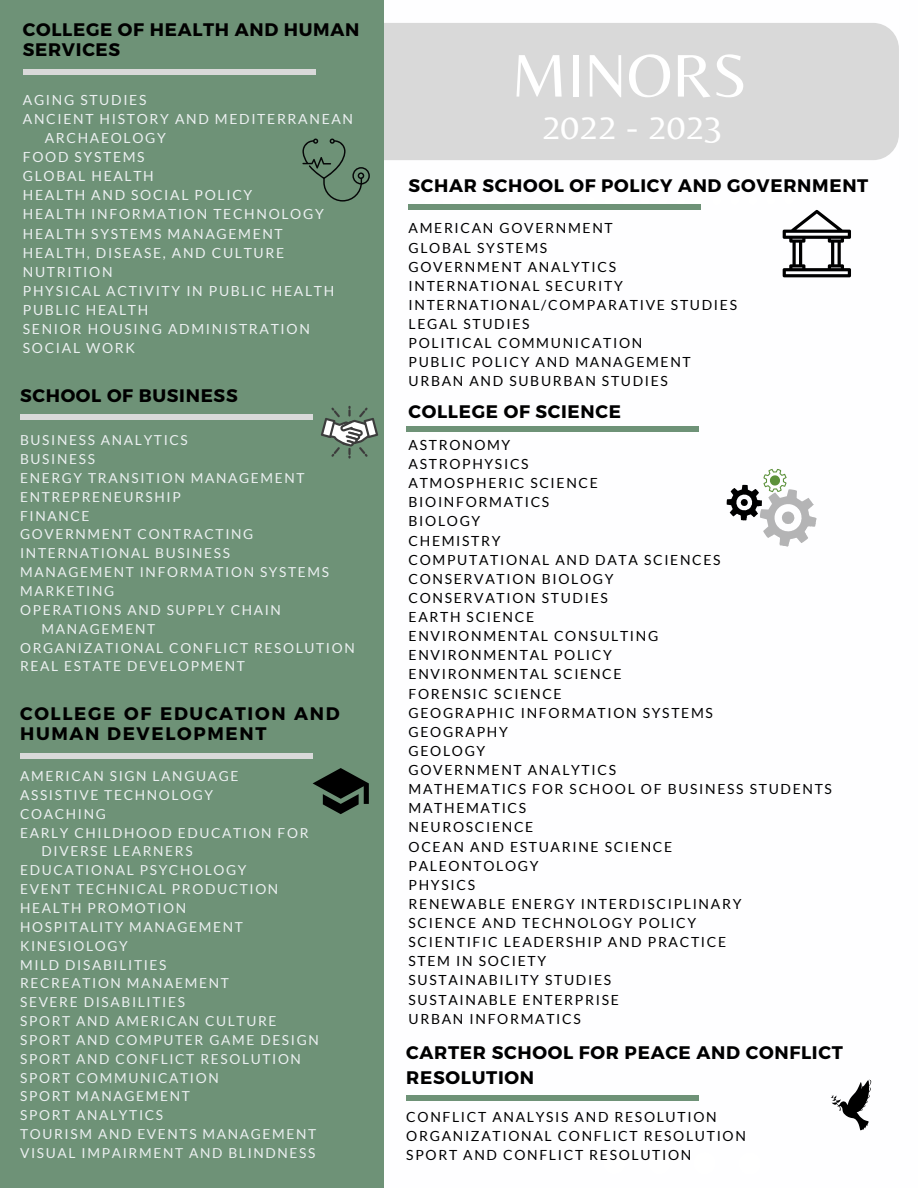
<style>
.page{position:relative;width:918px;height:1188px;background:#fff}
.page>*{position:absolute;margin:0;border:0;box-sizing:border-box;transform-origin:0 0}
.t1{font:62.55px "Belleza";color:#fff}
.t2{font:37.5px "Belleza";color:#fff}
.t3{font:700 18.15px/20.2px "Montserrat";letter-spacing:.04em;color:#000}
.t4{font:700 18.15px/20.2px "Montserrat";letter-spacing:.09em;color:#000}
.t5{font:13.95px/19.2px "Lato";letter-spacing:.12em;color:#000}
.t6{font:13.95px "Lato";letter-spacing:.12em;color:#ecf0f1}
.t7{font:13.8px "Lato";letter-spacing:.12em;color:#ecf0f1}
</style>
<div class="page">
<div style="left:230px;top:23px;width:669px;height:137px;background:#d9d9d9;border-radius:26px"></div>
<div style="left:0;top:0;width:384px;height:1188px;background:#6e9277"></div>
<div style="left:23px;top:69px;width:292px;height:6px;background:#d9d9d9"></div>
<div style="left:20px;top:415px;width:293px;height:5px;background:#d9d9d9"></div>
<div style="left:20px;top:753px;width:293px;height:6px;background:#d9d9d9"></div>
<div style="left:409px;top:204px;width:292px;height:6px;background:#6e9277"></div>
<div style="left:406px;top:427px;width:293px;height:5px;background:#6e9277"></div>
<svg style="left:302px;top:139px;width:68px;height:63px"></svg>
<svg style="left:321px;top:406px;width:57px;height:53px"></svg>
<svg style="left:782px;top:209px;width:69px;height:68px"></svg>
<svg style="left:313px;top:768px;width:56px;height:46px"></svg>
<svg style="left:727px;top:469px;width:89px;height:77px"></svg>
<svg style="left:831px;top:1080px;width:40px;height:50px"></svg>
<div style="left:406px;top:1095px;width:293px;height:6px;background:#6e9277"></div>
<h3 class="t3" style="left:23px;top:18px;width:338px">COLLEGE OF HEALTH AND HUMAN<br>SERVICES</h3>
<p class="t6" style="left:23px;top:91px;width:125px">AGING STUDIES</p>
<p class="t6" style="left:23px;top:110px;width:332px">ANCIENT HISTORY AND MEDITERRANEAN</p>
<p class="t6" style="left:45px;top:129px;width:123px">ARCHAEOLOGY</p>
<p class="t6" style="left:23px;top:148px;width:123px">FOOD SYSTEMS</p>
<p class="t6" style="left:23px;top:167px;width:133px">GLOBAL HEALTH</p>
<p class="t6" style="left:23px;top:186px;width:231px">HEALTH AND SOCIAL POLICY</p>
<p class="t6" style="left:23px;top:206px;width:302px">HEALTH INFORMATION TECHNOLOGY</p>
<p class="t6" style="left:23px;top:225px;width:262px">HEALTH SYSTEMS MANAGEMENT</p>
<p class="t6" style="left:23px;top:244px;width:263px">HEALTH, DISEASE, AND CULTURE</p>
<p class="t6" style="left:23px;top:263px;width:91px">NUTRITION</p>
<p class="t6" style="left:23px;top:282px;width:313px">PHYSICAL ACTIVITY IN PUBLIC HEALTH</p>
<p class="t6" style="left:23px;top:301px;width:127px">PUBLIC HEALTH</p>
<p class="t6" style="left:23px;top:320px;width:289px">SENIOR HOUSING ADMINISTRATION</p>
<p class="t6" style="left:23px;top:339px;width:114px">SOCIAL WORK</p>
<h3 class="t3" style="left:20px;top:384px;width:219px">SCHOOL OF BUSINESS</h3>
<p class="t7" style="left:20px;top:432px;width:169px">BUSINESS ANALYTICS</p>
<p class="t7" style="left:20px;top:450px;width:76px">BUSINESS</p>
<p class="t7" style="left:20px;top:469px;width:286px">ENERGY TRANSITION MANAGEMENT</p>
<p class="t7" style="left:20px;top:488px;width:162px">ENTREPRENEURSHIP</p>
<p class="t7" style="left:20px;top:507px;width:71px">FINANCE</p>
<p class="t7" style="left:20px;top:526px;width:235px">GOVERNMENT CONTRACTING</p>
<p class="t7" style="left:20px;top:545px;width:211px">INTERNATIONAL BUSINESS</p>
<p class="t7" style="left:20px;top:564px;width:311px">MANAGEMENT INFORMATION SYSTEMS</p>
<p class="t7" style="left:20px;top:582px;width:96px">MARKETING</p>
<p class="t7" style="left:20px;top:601px;width:262px">OPERATIONS AND SUPPLY CHAIN</p>
<p class="t7" style="left:42px;top:620px;width:115px">MANAGEMENT</p>
<p class="t7" style="left:20px;top:639px;width:336px">ORGANIZATIONAL CONFLICT RESOLUTION</p>
<p class="t7" style="left:20px;top:658px;width:226px">REAL ESTATE DEVELOPMENT</p>
<h3 class="t4" style="left:20px;top:703px;width:321px">COLLEGE OF EDUCATION AND<br>HUMAN DEVELOPMENT</h3>
<p class="t7" style="left:20px;top:767px;width:220px">AMERICAN SIGN LANGUAGE</p>
<p class="t7" style="left:20px;top:786px;width:195px">ASSISTIVE TECHNOLOGY</p>
<p class="t7" style="left:20px;top:805px;width:87px">COACHING</p>
<p class="t7" style="left:20px;top:824px;width:290px">EARLY CHILDHOOD EDUCATION FOR</p>
<p class="t7" style="left:42px;top:843px;width:153px">DIVERSE LEARNERS</p>
<p class="t7" style="left:20px;top:862px;width:228px">EDUCATIONAL PSYCHOLOGY</p>
<p class="t7" style="left:20px;top:881px;width:260px">EVENT TECHNICAL PRODUCTION</p>
<p class="t7" style="left:20px;top:899px;width:168px">HEALTH PROMOTION</p>
<p class="t7" style="left:20px;top:918px;width:224px">HOSPITALITY MANAGEMENT</p>
<p class="t7" style="left:20px;top:937px;width:109px">KINESIOLOGY</p>
<p class="t7" style="left:20px;top:956px;width:148px">MILD DISABILITIES</p>
<p class="t7" style="left:20px;top:975px;width:210px">RECREATION MANAEMENT</p>
<p class="t7" style="left:20px;top:994px;width:166px">SEVERE DISABILITIES</p>
<p class="t7" style="left:20px;top:1012px;width:258px">SPORT AND AMERICAN CULTURE</p>
<p class="t7" style="left:20px;top:1031px;width:300px">SPORT AND COMPUTER GAME DESIGN</p>
<p class="t7" style="left:20px;top:1050px;width:282px">SPORT AND CONFLICT RESOLUTION</p>
<p class="t7" style="left:20px;top:1069px;width:200px">SPORT COMMUNICATION</p>
<p class="t7" style="left:20px;top:1088px;width:171px">SPORT MANAGEMENT</p>
<p class="t7" style="left:20px;top:1107px;width:145px">SPORT ANALYTICS</p>
<p class="t7" style="left:20px;top:1126px;width:298px">TOURISM AND EVENTS MANAGEMENT</p>
<p class="t7" style="left:20px;top:1144px;width:297px">VISUAL IMPAIRMENT AND BLINDNESS</p>
<h1 class="t1" style="left:511px;top:39px;width:237px">MINORS</h1>
<h2 class="t2" style="left:542px;top:105px;width:183px">2022 - 2023</h2>
<h3 class="t3" style="left:409px;top:175px;width:461px">SCHAR SCHOOL OF POLICY AND GOVERNMENT</h3>
<p class="t5" style="left:409px;top:218px;width:330px">AMERICAN GOVERNMENT<br>GLOBAL SYSTEMS<br>GOVERNMENT ANALYTICS<br>INTERNATIONAL SECURITY<br>INTERNATIONAL/COMPARATIVE STUDIES<br>LEGAL STUDIES<br>POLITICAL COMMUNICATION<br>PUBLIC POLICY AND MANAGEMENT<br>URBAN AND SUBURBAN STUDIES</p>
<h3 class="t3" style="left:409px;top:401px;width:214px">COLLEGE OF SCIENCE</h3>
<p class="t5" style="left:409px;top:435px;width:425px">ASTRONOMY<br>ASTROPHYSICS<br>ATMOSPHERIC SCIENCE<br>BIOINFORMATICS<br>BIOLOGY<br>CHEMISTRY<br>COMPUTATIONAL AND DATA SCIENCES<br>CONSERVATION BIOLOGY<br>CONSERVATION STUDIES<br>EARTH SCIENCE<br>ENVIRONMENTAL CONSULTING<br>ENVIRONMENTAL POLICY<br>ENVIRONMENTAL SCIENCE<br>FORENSIC SCIENCE<br>GEOGRAPHIC INFORMATION SYSTEMS<br>GEOGRAPHY<br>GEOLOGY<br>GOVERNMENT ANALYTICS<br>MATHEMATICS FOR SCHOOL OF BUSINESS STUDENTS<br>MATHEMATICS<br>NEUROSCIENCE<br>OCEAN AND ESTUARINE SCIENCE<br>PALEONTOLOGY<br>PHYSICS<br>RENEWABLE ENERGY INTERDISCIPLINARY<br>SCIENCE AND TECHNOLOGY POLICY<br>SCIENTIFIC LEADERSHIP AND PRACTICE<br>STEM IN SOCIETY<br>SUSTAINABILITY STUDIES<br>SUSTAINABLE ENTERPRISE<br>URBAN INFORMATICS</p>
<h3 class="t3" style="left:406px;top:1040px;width:438px;line-height:24.8px">CARTER SCHOOL FOR PEACE AND CONFLICT<br>RESOLUTION</h3>
<p class="t5" style="left:406px;top:1107px;width:341px">CONFLICT ANALYSIS AND RESOLUTION<br>ORGANIZATIONAL CONFLICT RESOLUTION<br>SPORT AND CONFLICT RESOLUTION</p>
</div>
